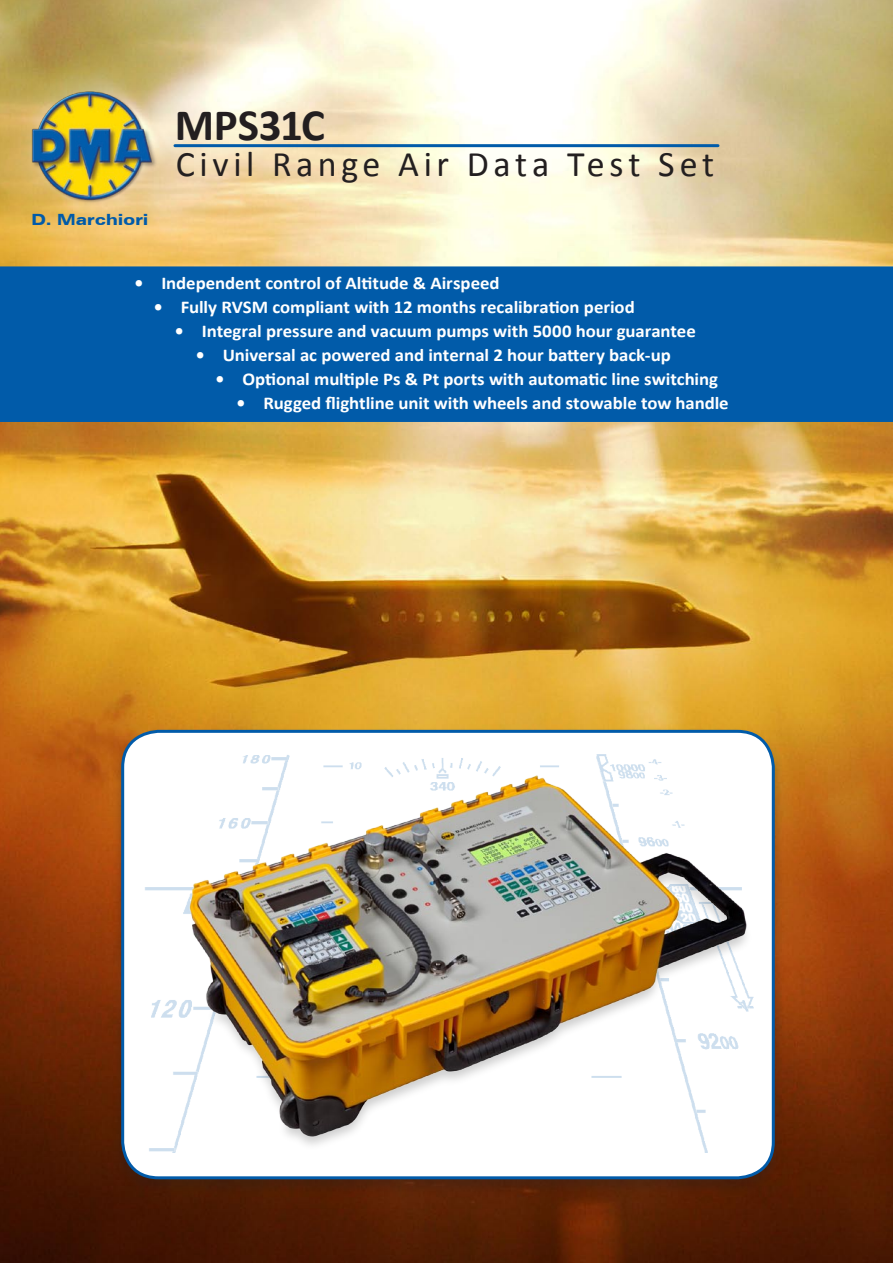
<style>
.page{position:relative;width:893px;height:1263px;background:#fff}
.page>*{position:absolute;margin:0;border:0;box-sizing:border-box;transform-origin:0 0}
.t1{font:700 45px "Calibri";letter-spacing:-.01em;color:#231f20}
.t2{font:36px "Calibri";letter-spacing:.125em;color:#231f20}
.t3{font:700 18px "Calibri";letter-spacing:-.005em;color:#fff;scale:1.04 1}
.t4{font:700 18px "Calibri";letter-spacing:-.005em;color:#fff}
.t5{font:900 expanded 15.45px "Zurich BT";letter-spacing:.02em;color:#015ba9}
</style>
<div class="page">
<img style="left:0;top:0;width:893px;height:1263px">
<div style="left:0;top:266px;width:893px;height:156px;background:#015ba9"></div>
<hr style="left:175px;top:144px;width:543px;height:3px;background:#015ba9">
<img style="left:30px;top:90px;width:129px;height:115px">
<div style="left:111px;top:727px;width:674px;height:471px;background:#231f20;opacity:.3"></div>
<div style="left:123px;top:731px;width:650px;height:447px;background:#fff;border-radius:36px"></div>
<div style="left:121px;top:730px;width:654px;height:449px;border:3px solid #015ba9;border-radius:36px"></div>
<img style="left:149px;top:1127px;width:31px;height:25px">
<img style="left:335px;top:762px;width:27px;height:4px">
<img style="left:243px;top:755px;width:47px;height:11px">
<img style="left:402px;top:758px;width:80px;height:8px">
<img style="left:151px;top:1000px;width:29px;height:18px">
<img style="left:596px;top:754px;width:4px;height:12px">
<img style="left:600px;top:754px;width:62px;height:12px">
<img style="left:180px;top:766px;width:569px;height:378px">
<h1 class="t1" style="left:175px;top:97px;width:152px">MPS31C</h1>
<p class="t5" style="left:32px;top:211px;width:118px">D. Marchiori</p>
<h2 class="t2" style="left:176px;top:141px;width:540px">Civil Range Air Data Test Set</h2>
<p class="t4" style="left:134px;top:272px;width:10px">•</p>
<p class="t3" style="left:161px;top:272px;width:327px">Independent control of Altitude &amp; Airspeed</p>
<p class="t3" style="left:181px;top:296px;width:438px">Fully RVSM compliant with 12 months recalibration period</p>
<p class="t3" style="left:202px;top:320px;width:476px">Integral pressure and vacuum pumps with 5000 hour guarantee</p>
<p class="t3" style="left:223px;top:344px;width:432px">Universal ac powered and internal 2 hour battery back-up</p>
<p class="t3" style="left:242px;top:368px;width:459px">Optional multiple Ps &amp; Pt ports with automatic line switching</p>
<p class="t3" style="left:263px;top:392px;width:449px">Rugged flightline unit with wheels and stowable tow handle</p>
<p class="t4" style="left:154px;top:296px;width:10px">•</p>
<p class="t4" style="left:175px;top:320px;width:10px">•</p>
<p class="t4" style="left:196px;top:344px;width:10px">•</p>
<p class="t4" style="left:215px;top:368px;width:10px">•</p>
<p class="t4" style="left:236px;top:392px;width:10px">•</p>
</div>
